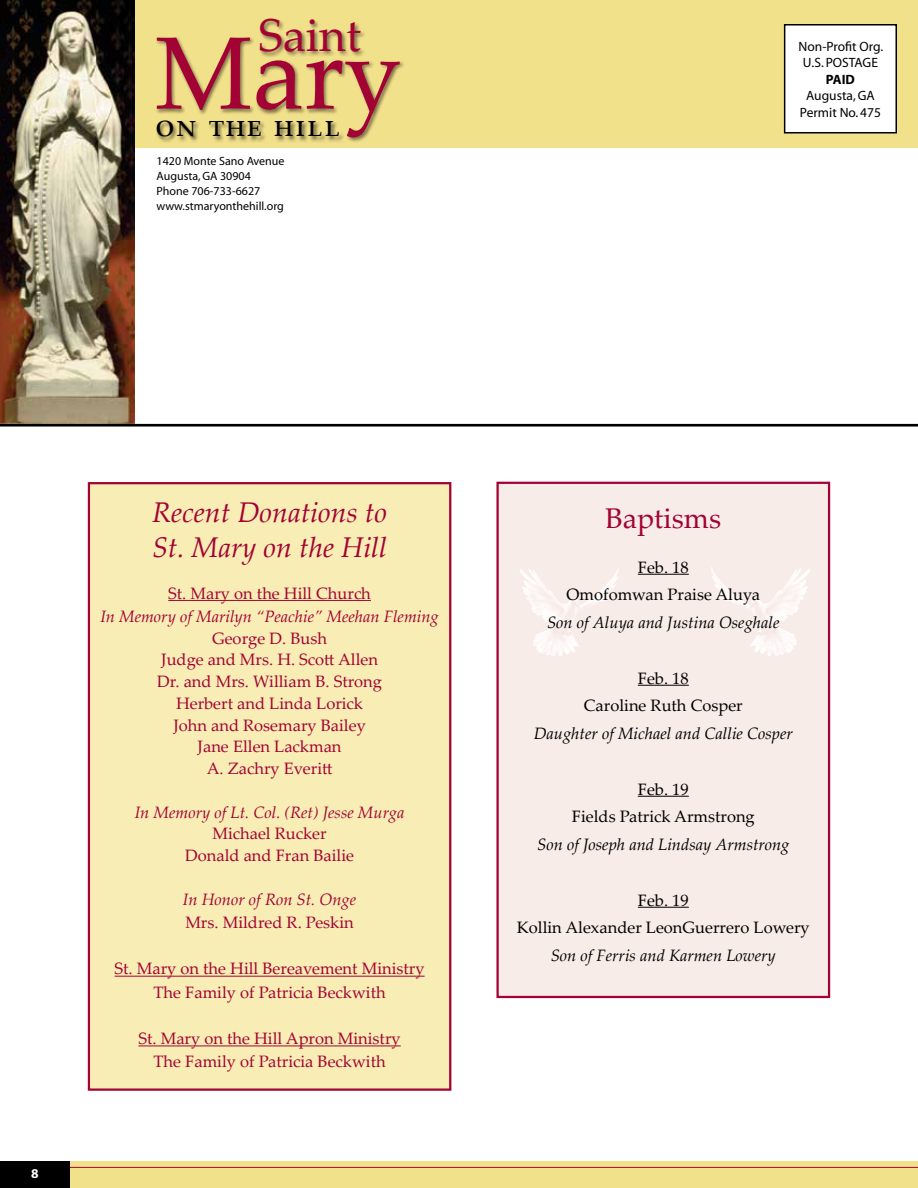
<style>
.page{position:relative;width:918px;height:1188px;background:#fff}
.page>*{position:absolute;margin:0;border:0;box-sizing:border-box;transform-origin:0 0}
.t1{font:103.05px "Palatino Linotype";color:#a30234}
.t2{font:46.2px "Palatino Linotype";color:#a30234}
.t3{font:33.15px "Palatino Linotype";color:#000}
.t4{font:italic 28.5px/34.5px "Palatino Linotype";color:#a30234}
.t5{font:28.5px "Palatino Linotype";color:#a30234}
.t6{font:16.5px/21.8px "Palatino Linotype";color:#a30234;text-align:center}
.t7{font:16.5px/27.8px "Palatino Linotype";color:#000;text-align:center}
.t8{font:italic 16.5px "Palatino Linotype";color:#000}
.t9{font:italic 16.5px "Palatino Linotype";color:#a30234}
.t10{font:13.5px/16.5px "Myriad";color:#000;text-align:center}
.t11{font:700 13.5px "Myriad";color:#000}
.t12{font:700 13.5px "Myriad";color:#fff}
.t13{font:12px/15px "Myriad";color:#000}
</style>
<div class="page">
<div style="left:0;top:1161px;width:918px;height:27px;background:#f2e18b"></div>
<hr style="left:0;top:1167px;width:918px;height:1px;background:#a30234">
<div style="left:0;top:1161px;width:70px;height:27px;background:#000"></div>
<div style="left:0;top:0;width:918px;height:148px;background:#f2e18b"></div>
<div style="left:259px;top:18px;width:107px;height:40px;background:#000;opacity:.5"></div>
<img style="left:0;top:0;width:135px;height:424px">
<div style="left:785px;top:25px;width:111px;height:108px;background:#fff"></div>
<div style="left:784px;top:24px;width:113px;height:110px;border:2px solid #000"></div>
<div style="left:156px;top:36px;width:250px;height:107px;background:#000;opacity:.5"></div>
<div style="left:155px;top:120px;width:189px;height:22px;background:#000;opacity:.6"></div>
<hr style="left:0;top:424px;width:918px;height:3px;background:#000">
<div style="left:88px;top:482px;width:363px;height:609px;background:#f8edb5;border:2px solid #a30234"></div>
<hr style="left:168px;top:600px;width:203px;height:1px;background:#a30234">
<hr style="left:115px;top:976px;width:310px;height:1px;background:#a30234">
<hr style="left:138px;top:1045px;width:263px;height:1px;background:#a30234">
<div style="left:496px;top:482px;width:334px;height:516px;background:#f8ece9;border:2px solid #a30234"></div>
<img style="left:711px;top:568px;width:42px;height:42px">
<img style="left:548px;top:568px;width:71px;height:38px">
<hr style="left:638px;top:574px;width:51px;height:1px;background:#000">
<hr style="left:638px;top:685px;width:51px;height:1px;background:#000">
<hr style="left:638px;top:796px;width:51px;height:1px;background:#000">
<hr style="left:638px;top:907px;width:51px;height:1px;background:#000">
<h2 class="t2" style="left:259px;top:3px;width:104px">Saint</h2>
<h1 class="t1" style="left:155px;top:0;width:248px">Mary</h1>
<h3 class="t3" style="left:155px;top:101px;width:186px">on the hill</h3>
<p class="t13" style="left:157px;top:154px;width:129px">1420 Monte Sano Avenue<br>Augusta, GA 30904<br>Phone 706-733-6627 www.stmaryonthehill.org</p>
<p class="t10" style="left:799px;top:39px;width:86px">Non-Profit Org.<br>U.S. POSTAGE</p>
<p class="t11" style="left:826px;top:72px;width:31px">PAID</p>
<p class="t10" style="left:806px;top:88px;width:70px">Augusta, GA</p>
<p class="t10" style="left:800px;top:105px;width:83px">Permit No. 475</p>
<p class="t12" style="left:31px;top:1166px;width:9px">8</p>
<h3 class="t4" style="left:152px;top:494px;width:237px">Recent Donations to<br>St. Mary on the Hill</h3>
<h3 class="t5" style="left:605px;top:498px;width:117px">Baptisms</h3>
<p class="t7" style="left:567px;top:552px;width:195px">Feb. 18<br>Omofomwan Praise Aluya</p>
<p class="t8" style="left:547px;top:611px;width:234px">Son of Aluya and Justina Oseghale</p>
<p class="t7" style="left:584px;top:663px;width:160px">Feb. 18<br>Caroline Ruth Cosper</p>
<p class="t8" style="left:534px;top:722px;width:261px">Daughter of Michael and Callie Cosper</p>
<p class="t7" style="left:572px;top:774px;width:184px">Feb. 19<br>Fields Patrick Armstrong</p>
<p class="t8" style="left:537px;top:833px;width:254px">Son of Joseph and Lindsay Armstrong</p>
<p class="t7" style="left:517px;top:885px;width:294px">Feb. 19<br>Kollin Alexander LeonGuerrero Lowery</p>
<p class="t8" style="left:551px;top:944px;width:227px">Son of Ferris and Karmen Lowery</p>
<p class="t6" style="left:168px;top:582px;width:204px">St. Mary on the Hill Church</p>
<p class="t9" style="left:100px;top:605px;width:340px">In Memory of Marilyn “Peachie” Meehan Fleming</p>
<p class="t6" style="left:157px;top:627px;width:226px">George D. Bush<br>Judge and Mrs. H. Scott Allen<br>Dr. and Mrs. William B. Strong<br>Herbert and Linda Lorick<br>John and Rosemary Bailey<br>Jane Ellen Lackman<br>A. Zachry Everitt</p>
<p class="t9" style="left:135px;top:800px;width:271px">In Memory of Lt. Col. (Ret) Jesse Murga</p>
<p class="t6" style="left:185px;top:822px;width:171px">Michael Rucker<br>Donald and Fran Bailie</p>
<p class="t9" style="left:183px;top:887px;width:175px">In Honor of Ron St. Onge</p>
<p class="t6" style="left:185px;top:911px;width:170px">Mrs. Mildred R. Peskin</p>
<p class="t6" style="left:115px;top:957px;width:312px;line-height:23.2px">St. Mary on the Hill Bereavement Ministry<br>The Family of Patricia Beckwith</p>
<p class="t6" style="left:138px;top:1026px;width:264px;line-height:23.2px">St. Mary on the Hill Apron Ministry<br>The Family of Patricia Beckwith</p>
</div>
